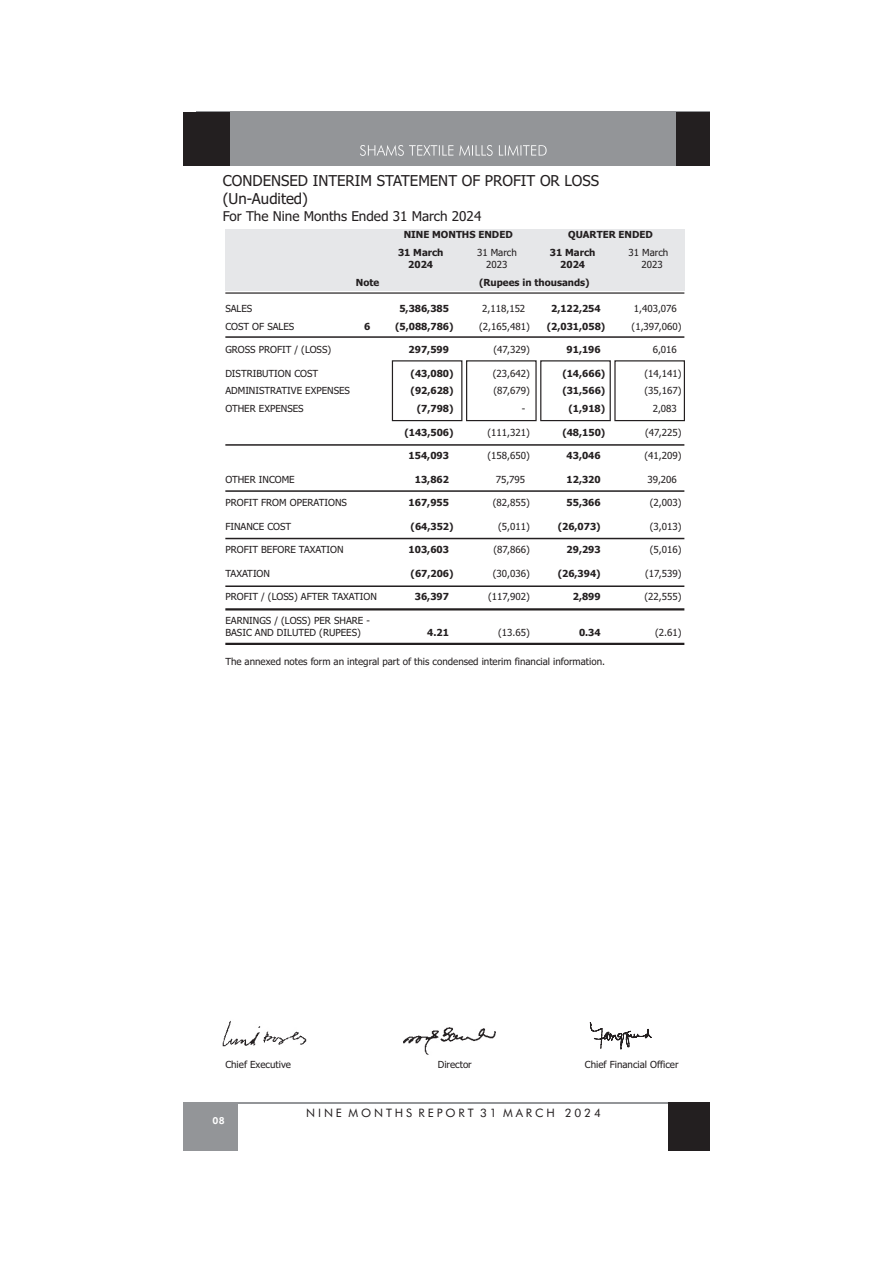
<style>
.page{position:relative;width:893px;height:1263px;background:#fff}
.page>*{position:absolute;margin:0;border:0;box-sizing:border-box;transform-origin:0 0}
.t1{font:15px/18.1px "Tahoma";color:#231f20}
.t2{font:13.5px "Tahoma";color:#231f20}
.t3{font:11.7px "Futura BT";letter-spacing:.25em;color:#231f20}
.t4{font:9.75px/11.7px "Tahoma";color:#231f20}
.t5{font:700 9.75px "Tahoma";color:#231f20}
.t6{font:800 9.75px "Futura BT";color:#fff}
</style>
<div class="page">
<hr style="left:210px;top:1102px;width:486px;height:2px;background:#939598">
<div style="left:183px;top:1102px;width:54px;height:49px;background:#939598"></div>
<div style="left:668px;top:1102px;width:42px;height:49px;background:#231f20"></div>
<div style="left:197px;top:112px;width:513px;height:54px;background:#939598"></div>
<div style="left:677px;top:112px;width:33px;height:54px;background:#231f20"></div>
<div style="left:183px;top:112px;width:47px;height:54px;background:#231f20"></div>
<svg style="left:360px;top:145px;width:187px;height:11px"></svg>
<div style="left:225px;top:229px;width:459px;height:62px;background:#e6e7e9"></div>
<hr style="left:225px;top:292px;width:459px;height:2px;background:#231f20">
<hr style="left:225px;top:336px;width:459px;height:2px;background:#231f20">
<hr style="left:225px;top:444px;width:459px;height:2px;background:#231f20">
<hr style="left:225px;top:490px;width:459px;height:2px;background:#231f20">
<hr style="left:225px;top:585px;width:459px;height:2px;background:#231f20">
<hr style="left:225px;top:608px;width:459px;height:2px;background:#231f20">
<hr style="left:225px;top:643px;width:459px;height:2px;background:#231f20">
<div style="left:540px;top:360px;width:71px;height:61px;border:1px solid #231f20"></div>
<div style="left:614px;top:360px;width:71px;height:61px;border:1px solid #231f20"></div>
<div style="left:466px;top:360px;width:71px;height:61px;border:1px solid #231f20"></div>
<div style="left:392px;top:360px;width:70px;height:61px;border:1px solid #231f20"></div>
<img style="left:222px;top:1020px;width:85px;height:27px">
<img style="left:403px;top:1027px;width:93px;height:28px">
<svg style="left:590px;top:1022px;width:62px;height:27px"></svg>
<hr style="left:225px;top:538px;width:459px;height:1px;background:#231f20">
<h1 class="t1" style="left:223px;top:173px;width:378px">CONDENSED INTERIM STATEMENT OF PROFIT OR LOSS (Un-Audited)</h1>
<h2 class="t2" style="left:223px;top:211px;width:260px">For The Nine Months Ended 31 March 2024</h2>
<p class="t5" style="left:404px;top:231px;width:111px">NINE MONTHS ENDED</p>
<p class="t5" style="left:568px;top:231px;width:86px">QUARTER ENDED</p>
<p class="t5" style="left:398px;top:249px;width:47px">31 March</p>
<p class="t4" style="left:477px;top:248px;width:41px">31 March</p>
<p class="t5" style="left:550px;top:249px;width:47px">31 March</p>
<p class="t4" style="left:629px;top:248px;width:41px">31 March</p>
<p class="t5" style="left:408px;top:260px;width:26px">2024</p>
<p class="t4" style="left:486px;top:259px;width:23px">2023</p>
<p class="t5" style="left:560px;top:260px;width:26px">2024</p>
<p class="t4" style="left:642px;top:259px;width:23px">2023</p>
<p class="t5" style="left:356px;top:278px;width:25px">Note</p>
<p class="t5" style="left:479px;top:278px;width:112px">(Rupees in thousands)</p>
<p class="t4" style="left:225px;top:303px;width:29px">SALES</p>
<p class="t5" style="left:399px;top:305px;width:51px">5,386,385</p>
<p class="t4" style="left:482px;top:303px;width:45px">2,118,152</p>
<p class="t5" style="left:551px;top:305px;width:51px">2,122,254</p>
<p class="t4" style="left:634px;top:303px;width:45px">1,403,076</p>
<p class="t4" style="left:225px;top:321px;width:71px">COST OF SALES</p>
<p class="t5" style="left:364px;top:322px;width:8px">6</p>
<p class="t5" style="left:395px;top:322px;width:60px">(5,088,786)</p>
<p class="t4" style="left:479px;top:321px;width:52px">(2,165,481)</p>
<p class="t5" style="left:547px;top:322px;width:60px">(2,031,058)</p>
<p class="t4" style="left:632px;top:321px;width:51px">(1,397,060)</p>
<p class="t4" style="left:225px;top:345px;width:107px">GROSS PROFIT / (LOSS)</p>
<p class="t5" style="left:409px;top:346px;width:42px">297,599</p>
<p class="t4" style="left:494px;top:345px;width:38px">(47,329)</p>
<p class="t5" style="left:567px;top:346px;width:36px">91,196</p>
<p class="t4" style="left:653px;top:345px;width:26px">6,016</p>
<p class="t4" style="left:225px;top:368px;width:94px">DISTRIBUTION COST</p>
<p class="t5" style="left:411px;top:369px;width:44px">(43,080)</p>
<p class="t4" style="left:493px;top:368px;width:39px">(23,642)</p>
<p class="t5" style="left:562px;top:369px;width:44px">(14,666)</p>
<p class="t4" style="left:645px;top:368px;width:39px">(14,141)</p>
<p class="t4" style="left:225px;top:386px;width:126px">ADMINISTRATIVE EXPENSES</p>
<p class="t5" style="left:411px;top:387px;width:44px">(92,628)</p>
<p class="t4" style="left:494px;top:386px;width:38px">(87,679)</p>
<p class="t5" style="left:562px;top:387px;width:44px">(31,566)</p>
<p class="t4" style="left:644px;top:386px;width:39px">(35,167)</p>
<p class="t4" style="left:225px;top:403px;width:80px">OTHER EXPENSES</p>
<p class="t5" style="left:417px;top:405px;width:38px">(7,798)</p>
<p class="t4" style="left:522px;top:403px;width:5px">-</p>
<p class="t5" style="left:568px;top:405px;width:38px">(1,918)</p>
<p class="t4" style="left:653px;top:403px;width:26px">2,083</p>
<p class="t5" style="left:404px;top:428px;width:51px">(143,506)</p>
<p class="t4" style="left:487px;top:427px;width:44px">(111,321)</p>
<p class="t5" style="left:562px;top:428px;width:44px">(48,150)</p>
<p class="t4" style="left:645px;top:427px;width:38px">(47,225)</p>
<p class="t5" style="left:409px;top:452px;width:42px">154,093</p>
<p class="t4" style="left:487px;top:451px;width:44px">(158,650)</p>
<p class="t5" style="left:567px;top:452px;width:36px">43,046</p>
<p class="t4" style="left:644px;top:451px;width:39px">(41,209)</p>
<p class="t4" style="left:225px;top:474px;width:71px">OTHER INCOME</p>
<p class="t5" style="left:415px;top:475px;width:36px">13,862</p>
<p class="t4" style="left:496px;top:474px;width:31px">75,795</p>
<p class="t5" style="left:567px;top:475px;width:36px">12,320</p>
<p class="t4" style="left:647px;top:474px;width:31px">39,206</p>
<p class="t4" style="left:225px;top:498px;width:123px">PROFIT FROM OPERATIONS</p>
<p class="t5" style="left:409px;top:499px;width:42px">167,955</p>
<p class="t4" style="left:493px;top:498px;width:39px">(82,855)</p>
<p class="t5" style="left:567px;top:499px;width:36px">55,366</p>
<p class="t4" style="left:650px;top:498px;width:33px">(2,003)</p>
<p class="t4" style="left:225px;top:521px;width:67px">FINANCE COST</p>
<p class="t5" style="left:411px;top:522px;width:44px">(64,352)</p>
<p class="t4" style="left:498px;top:521px;width:33px">(5,011)</p>
<p class="t5" style="left:558px;top:522px;width:44px">(26,073)</p>
<p class="t4" style="left:650px;top:521px;width:33px">(3,013)</p>
<p class="t4" style="left:225px;top:545px;width:120px">PROFIT BEFORE TAXATION</p>
<p class="t5" style="left:409px;top:546px;width:42px">103,603</p>
<p class="t4" style="left:494px;top:545px;width:38px">(87,866)</p>
<p class="t5" style="left:567px;top:546px;width:36px">29,293</p>
<p class="t4" style="left:650px;top:545px;width:33px">(5,016)</p>
<p class="t4" style="left:225px;top:568px;width:46px">TAXATION</p>
<p class="t5" style="left:411px;top:569px;width:44px">(67,206)</p>
<p class="t4" style="left:493px;top:568px;width:39px">(30,036)</p>
<p class="t5" style="left:558px;top:569px;width:44px">(26,394)</p>
<p class="t4" style="left:645px;top:568px;width:38px">(17,539)</p>
<p class="t4" style="left:225px;top:592px;width:153px">PROFIT / (LOSS) AFTER TAXATION</p>
<p class="t5" style="left:415px;top:593px;width:36px">36,397</p>
<p class="t4" style="left:488px;top:592px;width:43px">(117,902)</p>
<p class="t5" style="left:573px;top:593px;width:29px">2,899</p>
<p class="t4" style="left:644px;top:592px;width:39px">(22,555)</p>
<p class="t4" style="left:225px;top:615px;width:146px">EARNINGS / (LOSS) PER SHARE -<br>BASIC AND DILUTED (RUPEES)</p>
<p class="t5" style="left:427px;top:628px;width:23px">4.21</p>
<p class="t4" style="left:498px;top:627px;width:33px">(13.65)</p>
<p class="t5" style="left:579px;top:628px;width:23px">0.34</p>
<p class="t4" style="left:655px;top:627px;width:28px">(2.61)</p>
<p class="t4" style="left:225px;top:656px;width:381px">The annexed notes form an integral part of this condensed interim financial information.</p>
<p class="t4" style="left:225px;top:1060px;width:67px">Chief Executive</p>
<p class="t4" style="left:438px;top:1060px;width:36px">Director</p>
<p class="t4" style="left:585px;top:1060px;width:95px">Chief Financial Officer</p>
<p class="t6" style="left:213px;top:1116px;width:14px">08</p>
<p class="t3" style="left:306px;top:1108px;width:296px">NINE MONTHS REPORT 31 MARCH 2024</p>
</div>
